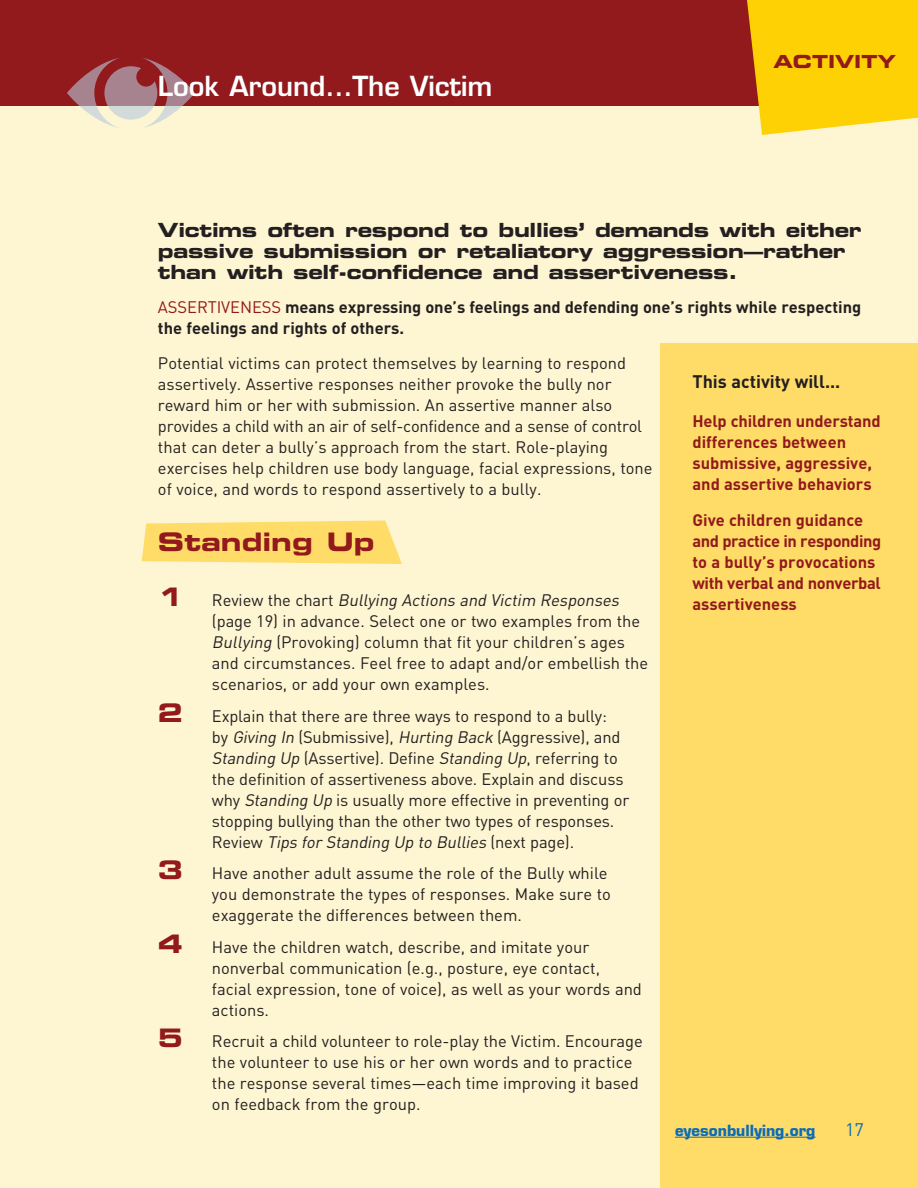
<style>
.page{position:relative;width:918px;height:1188px;background:#fef5d2}
.page>*{position:absolute;margin:0;border:0;box-sizing:border-box;transform-origin:0 0}
.MainPage_chapter_hea{font:600 27px "Eurostile LT Std";color:#fff}
.Activity_title{font:25.5px "Eurostile LT Std Bold Ex 2";color:#92191c}
.Activity_numbers{font:25.5px "Eurostile LT Std Bold Ex 2";color:#92191c}
.MainPage_A_head{font:19.5px/21px "Eurostile LT Std Bold Ex 2";letter-spacing:-.015em;color:#231f20}
.Activity_this_will{font:700 18px "DIN";color:#231f20}
.t1{font:18px "Eurostile LT Std Bold Ex 2";color:#92191c}
.t2{font:18px "DIN";color:#0d6cb6}
.Activity_numbers-2{font:16.5px/21px "DIN";color:#231f20}
.Body_Copy{font:16.5px/21px "DIN";color:#231f20}
.Activity_this_will-2{font:700 16.5px/21px "DIN";color:#92191c}
.Body_Copy-2{font:700 16.5px/21px "DIN";color:#231f20}
.t3{font:700 15px "Eurostile LT Std";color:#0d6cb6}
.s1{font-weight:400;color:#92191c}
.s2{font-style:italic}
.s3{font-family:"Eurostile LT Std Bold Ex 2";font-size:25.5px;color:#92191c}
</style>
<div class="page">
<div style="left:0;top:0;width:918px;height:106px;background:#92191c"></div>
<svg style="left:747px;top:0;width:171px;height:135px;background:#fbce15"></svg>
<div style="left:661px;top:344px;width:257px;height:844px;background:#ffdc68"></div>
<hr style="left:675px;top:1137px;width:141px;height:1px;background:#0d6cb6">
<svg style="left:67px;top:58px;width:128px;height:70px"></svg>
<svg style="left:142px;top:520px;width:260px;height:44px;background:#fede74"></svg>
<p class="MainPage_chapter_hea" style="left:158px;top:69px;width:336px">Look Around…The Victim</p>
<p class="t1" style="left:773px;top:48px;width:124px">ACTIVITY</p>
<p class="MainPage_A_head" style="left:158px;top:219px;width:705px">Victims often respond to bullies’ demands with either passive submission or retaliatory aggression—rather than with self-confidence and assertiveness.</p>
<p class="Body_Copy-2" style="left:158px;top:296px;width:705px"><span class="s1">ASSERTIVENESS</span> means expressing one’s feelings and defending one’s rights while respecting the feelings and rights of others.</p>
<p class="Body_Copy" style="left:158px;top:352px;width:496px">Potential victims can protect themselves by learning to respond assertively. Assertive responses neither provoke the bully nor reward him or her with submission. An assertive manner also provides a child with an air of self-confidence and a sense of control that can deter a bully’s approach from the start. Role-playing exercises help children use body language, facial expressions, tone of voice, and words to respond assertively to a bully.</p>
<p class="Activity_title" style="left:158px;top:524px;width:218px">Standing Up</p>
<p class="Activity_numbers" style="left:158px;top:579px;width:27px">1</p>
<p class="Activity_numbers-2" style="left:212px;top:589px;width:438px">R e v i e w t h e c h a rt <span class="s2">Bullying Actions and Victim Responses </span>(page 19) in advance. Select one or two examples from the <span class="s2">Bullying</span> (Provoking) column that fit your children’s ages and circumstances. Feel free to adapt and/or embellish the scenarios, or add your own examples.</p>
<p class="Activity_numbers-2" style="left:212px;top:705px;width:419px;text-indent:-54px"><span class="s3">2</span> Explain that there are three ways to respond to a bully:<br>by <span class="s2">Giving In</span> (Submissive), <span class="s2">HurtingBack</span> (Aggressive), and <span class="s2">Standing Up</span> (Assertive). Define <span class="s2">Standing Up</span>, referring to the definition of assertiveness above. Explain and discuss why <span class="s2">Standing Up</span>is usually more effective in preventing or stopping bullying than the other two types of responses.<br>R ev i ew <span class="s2">Tips forStanding Up to Bullies</span> ( n e xt p a g e ) .</p>
<p class="Activity_numbers" style="left:158px;top:852px;width:27px">3</p>
<p class="Activity_numbers-2" style="left:212px;top:862px;width:401px">Have another adult assume the role of the Bully while you demonstrate the types of responses. Make sure to exaggerate the differences between them.</p>
<p class="Activity_numbers" style="left:158px;top:926px;width:27px">4</p>
<p class="Activity_numbers-2" style="left:212px;top:936px;width:432px">Have the children watch, describe, and imitate your nonverbal communication (e.g., posture, eye contact, facial expression, tone of voice), as well as your words and actions.</p>
<p class="Activity_numbers" style="left:158px;top:1020px;width:27px">5</p>
<p class="Activity_numbers-2" style="left:212px;top:1030px;width:432px">Recruit a child volunteer to role-play the Victim. Encourage the volunteer to use his or her own words and to practice the response several times—each time improving it based on feedback from the group.</p>
<p class="Activity_this_will" style="left:692px;top:370px;width:149px">This activity will...</p>
<p class="Activity_this_will-2" style="left:692px;top:410px;width:190px">Help children understand differences between submissive, aggressive, and assertive behaviors</p>
<p class="Activity_this_will-2" style="left:692px;top:509px;width:191px">Give children guidance and practice in responding to a bully’s provocations with verbal and nonverbal assertiveness</p>
<p class="t3" style="left:675px;top:1121px;width:142px">eyesonbullying.org</p>
<p class="t2" style="left:845px;top:1118px;width:20px">17</p>
</div>
